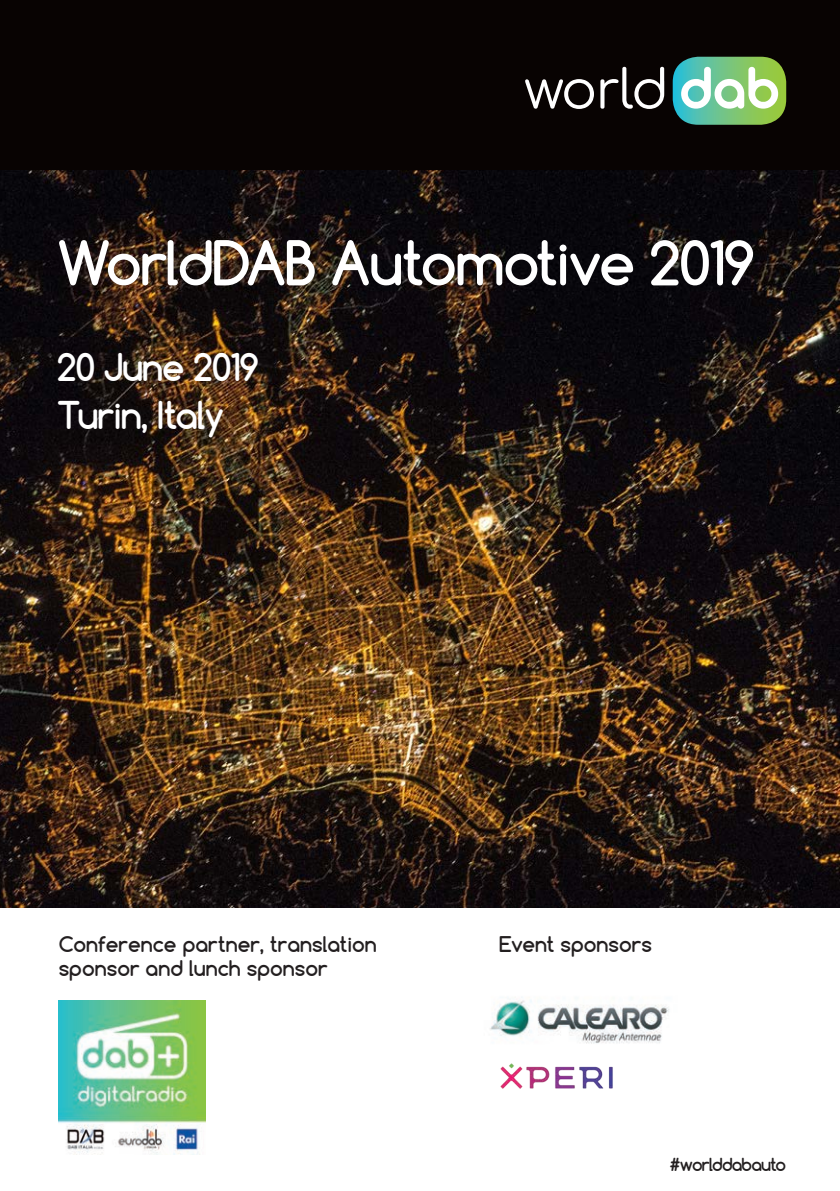
<style>
.page{position:relative;width:840px;height:1191px;background:#fff}
.page>*{position:absolute;margin:0;border:0;box-sizing:border-box;transform-origin:0 0}
.t1{font:700 58px "Comfortaa";letter-spacing:-.03em;color:#fff}
.t2{font:700 36px "Comfortaa";letter-spacing:-.03em;color:#fff}
.t3{font:700 20.4px/24.4px "Comfortaa";color:#231f20}
.Boxed_heading{font:700 17px "Comfortaa";letter-spacing:-.05em;color:#231f20}
</style>
<div class="page">
<div style="left:0;top:0;width:839px;height:198px;background:#080302"></div>
<svg style="left:672px;top:57px;width:113px;height:68px;background:#88c495"></svg>
<svg style="left:525px;top:67px;width:138px;height:42px"></svg>
<img style="left:0;top:170px;width:839px;height:737px">
<img style="left:490px;top:997px;width:180px;height:47px">
<img style="left:500px;top:1063px;width:113px;height:26px">
<img style="left:58px;top:1000px;width:147px;height:154px">
<p class="t1" style="left:57px;top:226px;width:699px">WorldDAB Automotive 2019</p>
<p class="t2" style="left:57px;top:345px;width:203px">20 June 2019</p>
<p class="t2" style="left:57px;top:393px;width:169px">Turin, Italy</p>
<p class="t3" style="left:59px;top:931px;width:319px">Conference partner, translation sponsor and lunch sponsor</p>
<p class="t3" style="left:499px;top:931px;width:154px">Event sponsors</p>
<p class="Boxed_heading" style="left:669px;top:1153px;width:118px">#worlddabauto</p>
</div>
